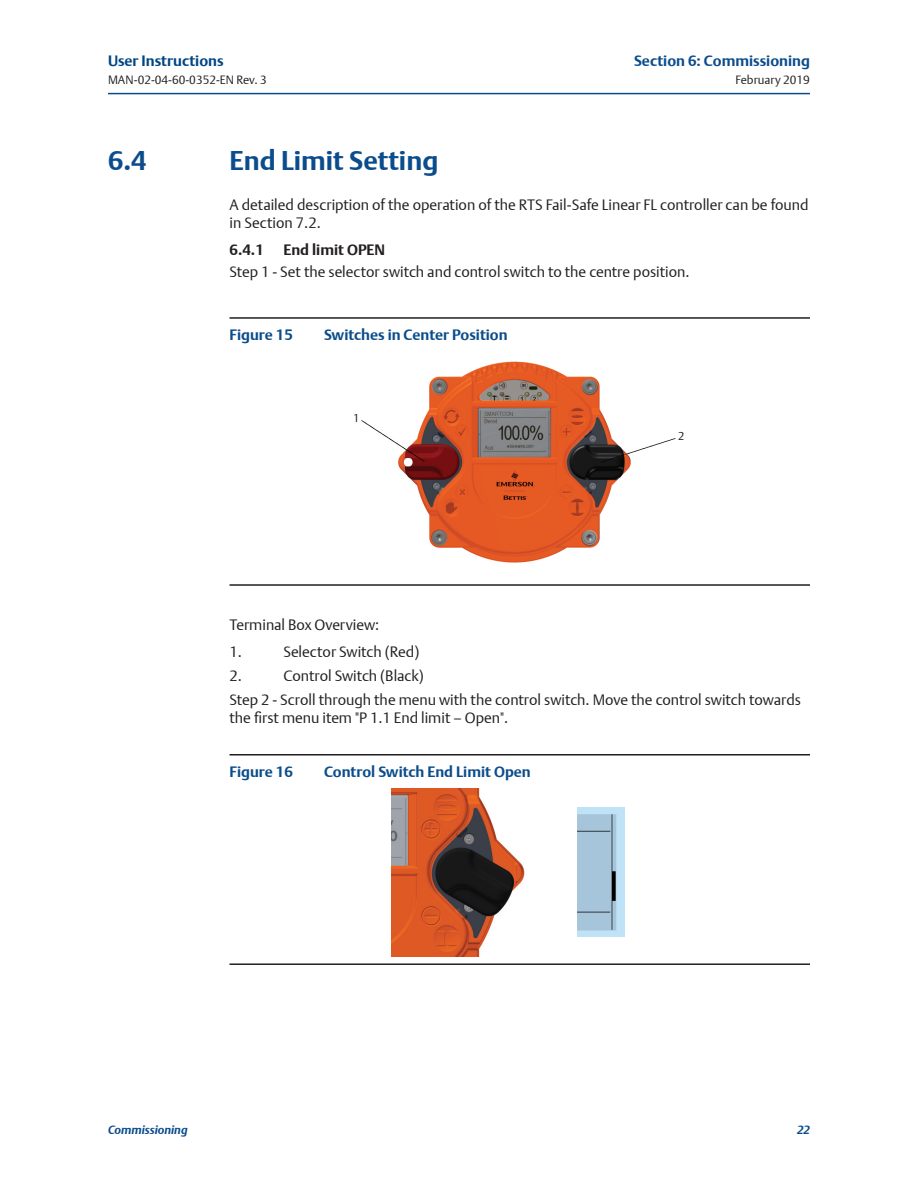
<style>
.page{position:relative;width:918px;height:1188px;background:#fff}
.page>*{position:absolute;margin:0;border:0;box-sizing:border-box;transform-origin:0 0}
.t1{font:700 27px "DTL Argo T";color:#0b4c8c}
._01_Body_text{font:300 15px/18px "DTL Argo T";color:#231f20}
.t2{font:700 15px "DTL Argo T";color:#0b4c8c}
.t3{font:700 15px "DTL Argo T";color:#231f20}
.t4{font:700 15px "DTL Argo T";color:#004684}
.t5{font:12px "DTL Argo T Light";color:#231f20}
.t6{font:italic 700 12px "DTL Argo T";color:#0b4c8c}
.t7{font:11.25px "DTL Argo T Light";color:#231f20}
</style>
<div class="page">
<hr style="left:108px;top:93px;width:702px;height:1px;background:#0b4c8c">
<hr style="left:230px;top:317px;width:580px;height:2px;background:#231f20">
<hr style="left:230px;top:584px;width:580px;height:2px;background:#231f20">
<hr style="left:230px;top:754px;width:580px;height:2px;background:#231f20">
<hr style="left:230px;top:963px;width:580px;height:2px;background:#231f20">
<img style="left:361px;top:361px;width:315px;height:202px">
<img style="left:578px;top:808px;width:47px;height:128px">
<img style="left:391px;top:789px;width:134px;height:168px">
<p class="t4" style="left:108px;top:51px;width:117px">User Instructions</p>
<p class="t5" style="left:108px;top:72px;width:160px">MAN-02-04-60-0352-EN Rev. 3</p>
<p class="t5" style="left:736px;top:72px;width:76px">February 2019</p>
<p class="t2" style="left:634px;top:51px;width:177px">Section 6: Commissioning</p>
<p class="t1" style="left:108px;top:144px;width:40px">6.4</p>
<p class="t1" style="left:230px;top:144px;width:210px">End Limit Setting</p>
<p class="_01_Body_text" style="left:230px;top:196px;width:581px">A detailed description of the operation of the RTS Fail-Safe Linear FL controller can be found in Section 7.2.</p>
<p class="t3" style="left:230px;top:241px;width:36px">6.4.1</p>
<p class="t3" style="left:284px;top:241px;width:103px">End limit OPEN</p>
<p class="_01_Body_text" style="left:230px;top:263px;width:462px">Step 1 - Set the selector switch and control switch to the centre position.</p>
<p class="t2" style="left:230px;top:326px;width:65px">Figure 15</p>
<p class="t2" style="left:324px;top:326px;width:185px">Switches in Center Position</p>
<p class="t7" style="left:353px;top:411px;width:8px">1</p>
<p class="t7" style="left:678px;top:429px;width:8px">2</p>
<p class="_01_Body_text" style="left:230px;top:616px;width:151px">Terminal Box Overview:</p>
<p class="_01_Body_text" style="left:230px;top:643px;width:14px">1.</p>
<p class="_01_Body_text" style="left:284px;top:643px;width:137px">Selector Switch (Red)</p>
<p class="_01_Body_text" style="left:230px;top:667px;width:14px">2.</p>
<p class="_01_Body_text" style="left:284px;top:667px;width:142px">Control Switch (Black)</p>
<p class="_01_Body_text" style="left:230px;top:691px;width:573px">Step 2 - Scroll through the menu with the control switch. Move the control switch towards the first menu item "P 1.1 End limit – Open".</p>
<p class="t2" style="left:230px;top:763px;width:65px">Figure 16</p>
<p class="t2" style="left:324px;top:763px;width:208px">Control Switch End Limit Open</p>
<p class="t6" style="left:108px;top:1123px;width:81px">Commissioning</p>
<p class="t6" style="left:797px;top:1123px;width:14px">22</p>
</div>
